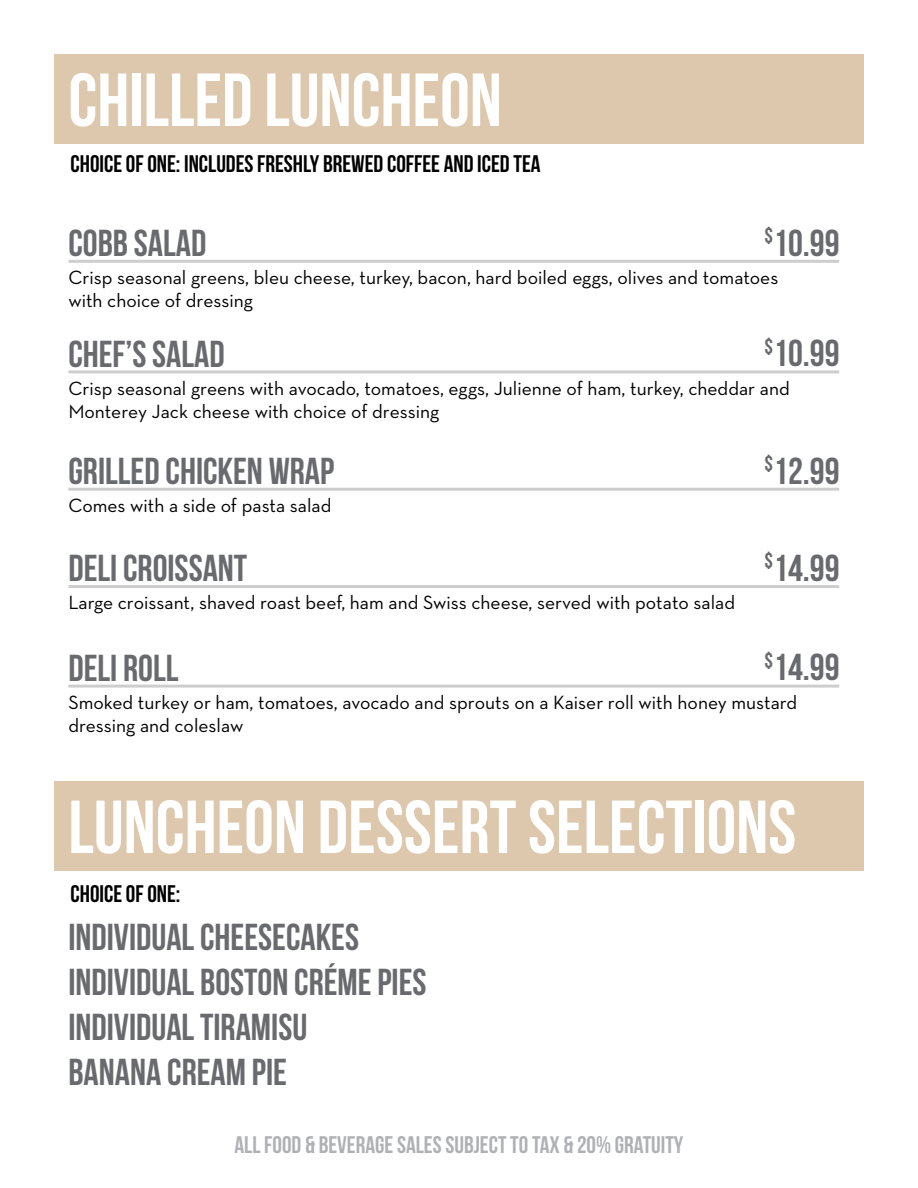
<style>
.page{position:relative;width:918px;height:1188px;background:#fff}
.page>*{position:absolute;margin:0;border:0;box-sizing:border-box;transform-origin:0 0}
.t1{font:75px "Bebas Neue";color:#fff}
.t2{font:37.5px/45px "Bebas Neue";color:#696a6d}
.t3{font:24px "Bebas Neue";color:#000}
.t4{font:24px "Bebas Neue";color:#afb1b4}
.t5{font:19.5px/23.4px "Neutra Text";color:#000}
</style>
<div class="page">
<hr style="left:68px;top:685px;width:771px;height:3px;background:#000">
<hr style="left:68px;top:370px;width:771px;height:3px;background:#000">
<hr style="left:68px;top:488px;width:771px;height:3px;background:#000">
<hr style="left:68px;top:585px;width:771px;height:3px;background:#000">
<hr style="left:68px;top:260px;width:771px;height:3px;background:#000">
<div style="left:54px;top:54px;width:810px;height:90px;background:#ddc8ad"></div>
<div style="left:54px;top:781px;width:810px;height:90px;background:#ddc8ad"></div>
<p class="t1" style="left:68px;top:59px;width:435px">CHILLED LUNCHEON</p>
<p class="t3" style="left:70px;top:151px;width:472px">CHOICE OF ONE: INCLUDES FRESHLY BREWED COFFEE AND ICED TEA</p>
<p class="t2" style="left:68px;top:220px;width:140px">COBB SALAD</p>
<p class="t2" style="left:765px;top:220px;width:77px"><sup>$</sup>10.99</p>
<p class="t5" style="left:68px;top:265px;width:711px">Crisp seasonal greens, bleu cheese, turkey, bacon, hard boiled eggs, olives and tomatoes with choice of dressing</p>
<p class="t2" style="left:68px;top:331px;width:158px">CHEF’S SALAD</p>
<p class="t2" style="left:765px;top:330px;width:77px"><sup>$</sup>10.99</p>
<p class="t5" style="left:68px;top:376px;width:723px">Crisp seasonal greens with avocado, tomatoes, eggs, Julienne of ham, turkey, cheddar and<br>Monterey Jack cheese with choice of dressing</p>
<p class="t2" style="left:68px;top:448px;width:267px">GRILLED CHICKEN WRAP</p>
<p class="t2" style="left:765px;top:448px;width:77px"><sup>$</sup>12.99</p>
<p class="t5" style="left:68px;top:493px;width:265px">Comes with a side of pasta salad</p>
<p class="t2" style="left:68px;top:545px;width:180px">DELI CROISSANT</p>
<p class="t2" style="left:765px;top:545px;width:77px"><sup>$</sup>14.99</p>
<p class="t5" style="left:68px;top:591px;width:668px">Large croissant, shaved roast beef, ham and Swiss cheese, served with potato salad</p>
<p class="t2" style="left:68px;top:645px;width:112px">DELI ROLL</p>
<p class="t2" style="left:765px;top:644px;width:77px"><sup>$</sup>14.99</p>
<p class="t5" style="left:68px;top:690px;width:731px">Smoked turkey or ham, tomatoes, avocado and sprouts on a Kaiser roll with honey mustard dressing and coleslaw</p>
<p class="t1" style="left:68px;top:786px;width:729px">LUNCHEON DESSERT SELECTIONS</p>
<p class="t3" style="left:70px;top:881px;width:111px">CHOICE OF ONE:</p>
<p class="t2" style="left:68px;top:914px;width:360px">INDIVIDUAL CHEESECAKES<br>INDIVIDUAL BOSTON CRÉME PIES<br>INDIVIDUAL TIRAMISU<br>BANANA CREAM PIE</p>
<p class="t4" style="left:235px;top:1132px;width:450px">ALL FOOD &amp; BEVERAGE SALES SUBJECT TO TAX &amp; 20% GRATUITY</p>
</div>
